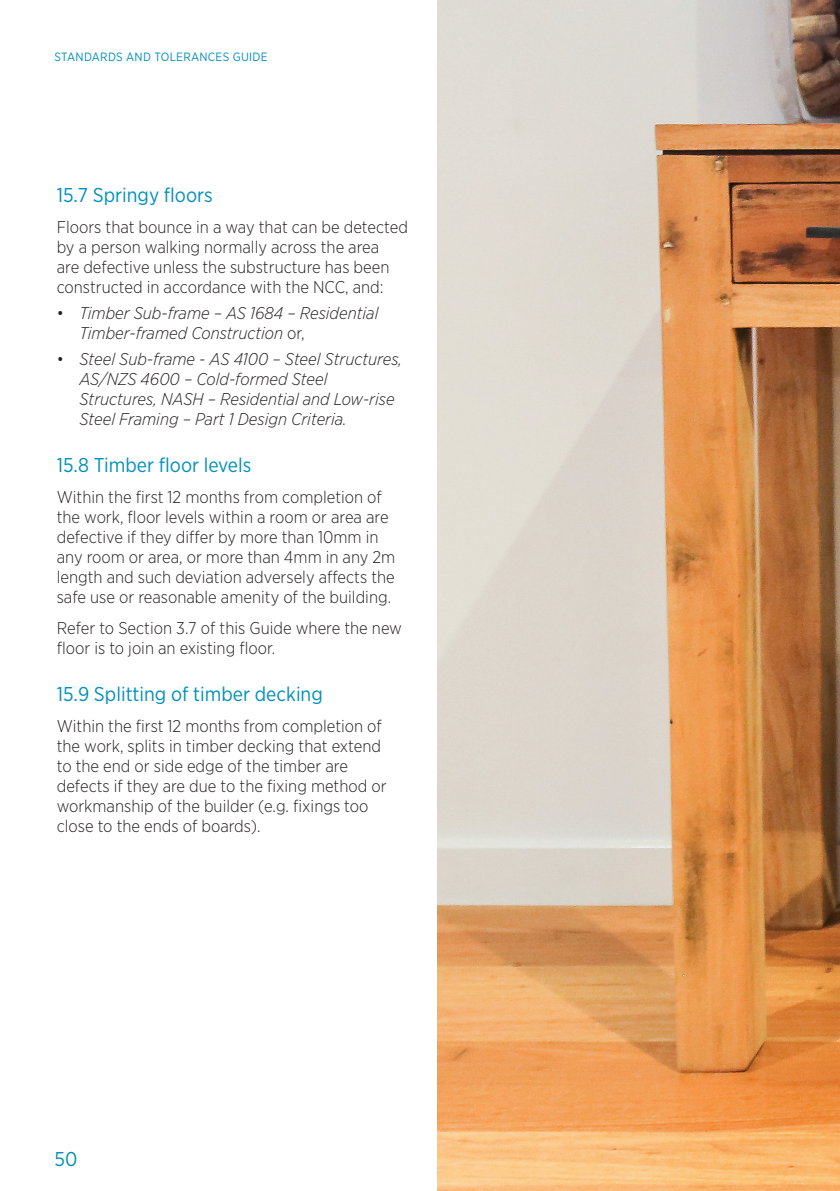
<style>
.page{position:relative;width:840px;height:1191px;background:#fff}
.page>*{position:absolute;margin:0;border:0;box-sizing:border-box;transform-origin:0 0}
.t1{font:20px "Gotham Narrow";color:#0090ba}
.t2{font:300 17px/20px "Gotham Narrow";color:#231f20}
.t3{font:italic 300 17px/20px "Gotham Narrow";color:#231f20}
.t4{font:12px "Gotham Narrow";letter-spacing:.025em;color:#0090ba}
.s1{font-style:normal}
</style>
<div class="page">
<img style="left:437px;top:0;width:402px;height:1191px">
<p class="t4" style="left:54px;top:49px;width:214px">STANDARDS AND TOLERANCES GUIDE</p>
<h2 class="t1" style="left:57px;top:183px;width:157px">15.7 Springy floors</h2>
<p class="t2" style="left:57px;top:217px;width:352px">Floors that bounce in a way that can be detected by a person walking normally across the area<br>are defective unless the substructure has been constructed in accordance with the NCC, and:</p>
<p class="t3" style="left:79px;top:303px;width:300px;text-indent:-23px"><span class="s1">•</span> Timber Sub-frame – AS 1684 – Residential<br>Timber-framed Construction <span class="s1">or,</span></p>
<p class="t3" style="left:79px;top:348px;width:324px;text-indent:-23px"><span class="s1">•</span> Steel Sub-frame - AS 4100 – Steel Structures, AS/NZS 4600 – Cold-formed Steel Structures, NASH – Residential and Low-rise Steel Framing – Part 1 Design Criteria.</p>
<h2 class="t1" style="left:57px;top:452px;width:196px">15.8 Timber floor levels</h2>
<p class="t2" style="left:57px;top:486px;width:340px">Within the first 12 months from completion of the work, floor levels within a room or area are defective if they differ by more than 10mm in any room or area, or more than 4mm in any 2m length and such deviation adversely affects the safe use or reasonable amenity of the building.</p>
<p class="t2" style="left:57px;top:618px;width:346px">Refer to Section 3.7 of this Guide where the new floor is to join an existing floor.</p>
<h2 class="t1" style="left:57px;top:681px;width:267px">15.9 Splitting of timber decking</h2>
<p class="t2" style="left:57px;top:716px;width:331px">Within the first 12 months from completion of the work, splits in timber decking that extend to the end or side edge of the timber are defects if they are due to the fixing method or workmanship of the builder (e.g. fixings too close to the ends of boards).</p>
<p class="t1" style="left:54px;top:1146px;width:24px">50</p>
</div>
